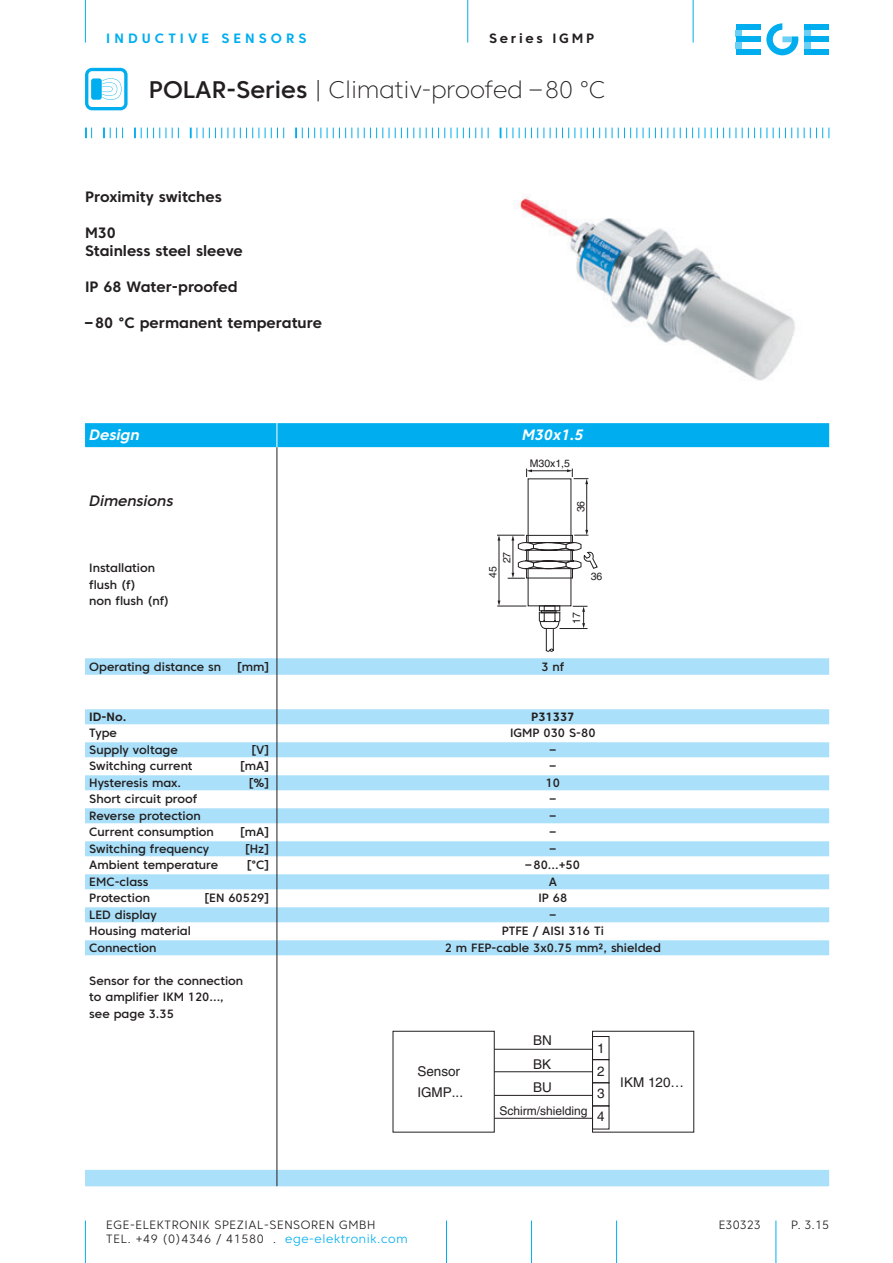
<style>
.page{position:relative;width:893px;height:1263px;background:#fff}
.page>*{position:absolute;margin:0;border:0;box-sizing:border-box;transform-origin:0 0}
.t1{font:200 24px "Core Sans C 25";color:#231f20}
.t2{font:700 15px/18px "Core Sans C 65";color:#231f20}
.t3{font:15px "Core Sans C 65 Bold It";color:#fff}
.t4{font:15px "Core Sans C 55 Medium It";color:#231f20}
.t5{font:13.5px/23.2px "Helv Mac Reg";color:#231f20;text-align:justify}
.t6{font:700 13.5px "Core Sans C 65";letter-spacing:.3em;color:#00aeef}
.t7{font:700 13.5px "Core Sans C 65";letter-spacing:.2em;color:#231f20}
.t8{font:500 12px/16.5px "Core Sans C 55";color:#231f20}
.t9{font:300 12px "Core Sans C 35";letter-spacing:.05em;color:#231f20}
.t10{font:12px "Helv Mac Reg";color:#231f20}
.t11{font:700 12px "Core Sans C 65";color:#231f20}
.t12{font:10.5px "Helv Mac Reg";color:#231f20}
.s1{font-family:"Core Sans C 55";font-weight:500}
.s2{color:#00aeef}
</style>
<div class="page">
<hr style="left:467px;top:0;width:1px;height:43px;background:#00aeef">
<hr style="left:693px;top:0;width:1px;height:43px;background:#00aeef">
<hr style="left:85px;top:0;width:1px;height:43px;background:#00aeef">
<svg style="left:736px;top:30px;width:6px;height:6px"></svg>
<div style="left:804px;top:30px;width:7px;height:6px;background:#6bcff6"></div>
<svg style="left:766px;top:23px;width:32px;height:32px"></svg>
<div style="left:804px;top:24px;width:25px;height:6px;background:#00aeef"></div>
<div style="left:804px;top:36px;width:25px;height:6px;background:#00aeef"></div>
<div style="left:804px;top:49px;width:25px;height:6px;background:#00aeef"></div>
<div style="left:736px;top:24px;width:24px;height:6px;background:#00aeef"></div>
<div style="left:736px;top:36px;width:24px;height:6px;background:#00aeef"></div>
<div style="left:736px;top:49px;width:24px;height:6px;background:#00aeef"></div>
<div style="left:736px;top:42px;width:6px;height:7px;background:#6bcff6"></div>
<div style="left:804px;top:42px;width:7px;height:7px;background:#6bcff6"></div>
<svg style="left:85px;top:128px;width:7px;height:10px"></svg>
<svg style="left:103px;top:128px;width:20px;height:10px"></svg>
<svg style="left:134px;top:128px;width:26px;height:10px"></svg>
<svg style="left:166px;top:128px;width:13px;height:10px"></svg>
<svg style="left:190px;top:128px;width:32px;height:10px"></svg>
<svg style="left:228px;top:128px;width:25px;height:10px"></svg>
<svg style="left:259px;top:128px;width:25px;height:10px"></svg>
<svg style="left:295px;top:128px;width:20px;height:10px"></svg>
<svg style="left:321px;top:128px;width:25px;height:10px"></svg>
<svg style="left:352px;top:128px;width:25px;height:10px"></svg>
<svg style="left:383px;top:128px;width:25px;height:10px"></svg>
<svg style="left:414px;top:128px;width:31px;height:10px"></svg>
<svg style="left:451px;top:128px;width:25px;height:10px"></svg>
<svg style="left:482px;top:128px;width:7px;height:10px"></svg>
<svg style="left:500px;top:128px;width:7px;height:10px"></svg>
<svg style="left:513px;top:128px;width:25px;height:10px"></svg>
<svg style="left:544px;top:128px;width:25px;height:10px"></svg>
<svg style="left:575px;top:128px;width:25px;height:10px"></svg>
<svg style="left:606px;top:128px;width:25px;height:10px"></svg>
<svg style="left:637px;top:128px;width:25px;height:10px"></svg>
<svg style="left:668px;top:128px;width:31px;height:10px"></svg>
<svg style="left:705px;top:128px;width:25px;height:10px"></svg>
<svg style="left:736px;top:128px;width:25px;height:10px"></svg>
<svg style="left:767px;top:128px;width:25px;height:10px"></svg>
<svg style="left:798px;top:128px;width:25px;height:10px"></svg>
<svg style="left:85px;top:68px;width:43px;height:42px"></svg>
<hr style="left:776px;top:1220px;width:1px;height:43px;background:#00aeef">
<hr style="left:616px;top:1220px;width:1px;height:43px;background:#00aeef">
<hr style="left:531px;top:1220px;width:1px;height:43px;background:#00aeef">
<hr style="left:446px;top:1220px;width:1px;height:43px;background:#00aeef">
<hr style="left:85px;top:1220px;width:1px;height:43px;background:#00aeef">
<div style="left:85px;top:423px;width:744px;height:24px;background:#00aeef"></div>
<div style="left:85px;top:658px;width:744px;height:17px;background:#aae0f9"></div>
<div style="left:85px;top:709px;width:744px;height:15px;background:#aae0f9"></div>
<div style="left:85px;top:742px;width:744px;height:15px;background:#aae0f9"></div>
<div style="left:85px;top:775px;width:744px;height:15px;background:#aae0f9"></div>
<div style="left:85px;top:808px;width:744px;height:15px;background:#aae0f9"></div>
<div style="left:85px;top:841px;width:744px;height:15px;background:#aae0f9"></div>
<div style="left:85px;top:874px;width:744px;height:15px;background:#aae0f9"></div>
<div style="left:85px;top:907px;width:744px;height:15px;background:#aae0f9"></div>
<div style="left:85px;top:940px;width:744px;height:15px;background:#aae0f9"></div>
<div style="left:85px;top:1170px;width:744px;height:16px;background:#aae0f9"></div>
<hr style="left:277px;top:447px;width:1px;height:739px;background:#231f20">
<svg style="left:277px;top:423px;width:1px;height:24px"></svg>
<img style="left:514px;top:194px;width:281px;height:187px">
<hr style="left:586px;top:483px;width:1px;height:49px;background:#231f20">
<hr style="left:499px;top:540px;width:1px;height:63px;background:#231f20">
<svg style="left:498px;top:601px;width:28px;height:6px"></svg>
<svg style="left:498px;top:530px;width:100px;height:49px"></svg>
<div style="left:539px;top:605px;width:21px;height:6px;border:1px solid #231f20"></div>
<div style="left:544px;top:605px;width:11px;height:6px;border:1px solid #231f20"></div>
<svg style="left:538px;top:606px;width:49px;height:46px"></svg>
<hr style="left:531px;top:470px;width:37px;height:1px;background:#231f20">
<svg style="left:526px;top:469px;width:6px;height:7px"></svg>
<svg style="left:567px;top:469px;width:21px;height:15px"></svg>
<div style="left:393px;top:1031px;width:102px;height:101px;border:1px solid #231f20"></div>
<div style="left:592px;top:1031px;width:102px;height:101px;border:1px solid #231f20"></div>
<div style="left:592px;top:1036px;width:17px;height:24px;border:1px solid #231f20"></div>
<div style="left:592px;top:1059px;width:17px;height:24px;border:1px solid #231f20"></div>
<div style="left:592px;top:1082px;width:17px;height:24px;border:1px solid #231f20"></div>
<div style="left:592px;top:1105px;width:17px;height:24px;border:1px solid #231f20"></div>
<hr style="left:494px;top:1049px;width:98px;height:1px;background:#231f20">
<hr style="left:494px;top:1071px;width:98px;height:1px;background:#231f20">
<hr style="left:494px;top:1095px;width:98px;height:1px;background:#231f20">
<hr style="left:494px;top:1118px;width:98px;height:1px;background:#231f20">
<p class="t7" style="left:489px;top:33px;width:107px">Series IGMP</p>
<h1 class="t1" style="left:149px;top:80px;width:458px"><span class="s1">POLAR-Series</span> | Climativ-proofed – 80 °C</h1>
<p class="t6" style="left:106px;top:33px;width:202px">INDUCTIVE SENSORS</p>
<p class="t2" style="left:85px;top:189px;width:138px">Proximity switches</p>
<p class="t2" style="left:85px;top:225px;width:159px">M30<br>Stainless steel sleeve</p>
<p class="t2" style="left:85px;top:279px;width:154px">IP 68 Water-proofed</p>
<p class="t2" style="left:85px;top:315px;width:239px">– 80 °C permanent temperature</p>
<p class="t3" style="left:89px;top:429px;width:52px">Design</p>
<p class="t3" style="left:522px;top:429px;width:63px">M30x1.5</p>
<p class="t4" style="left:89px;top:496px;width:86px">Dimensions</p>
<p class="t8" style="left:89px;top:561px;width:82px">Installation flush (f)<br>non flush (nf)</p>
<p class="t12" style="left:530px;top:457px;width:42px">M30x1,5</p>
<p class="t12" style="left:501px;top:563px;width:13px;rotate:-90deg">27</p>
<p class="t12" style="left:575px;top:512px;width:13px;rotate:-90deg">36</p>
<p class="t12" style="left:487px;top:578px;width:13px;rotate:-90deg">45</p>
<p class="t12" style="left:591px;top:570px;width:13px">36</p>
<p class="t12" style="left:570px;top:623px;width:13px;rotate:-90deg">17</p>
<p class="t8" style="left:89px;top:660px;width:133px">Operating distance sn</p>
<p class="t8" style="left:237px;top:660px;width:34px">[mm]</p>
<p class="t8" style="left:541px;top:660px;width:24px">3 nf</p>
<p class="t11" style="left:89px;top:712px;width:39px">ID-No.</p>
<p class="t11" style="left:531px;top:712px;width:45px">P31337</p>
<p class="t8" style="left:89px;top:726px;width:29px">Type</p>
<p class="t8" style="left:510px;top:726px;width:87px">IGMP 030 S-80</p>
<p class="t8" style="left:89px;top:743px;width:90px">Supply voltage</p>
<p class="t8" style="left:251px;top:743px;width:20px">[V]</p>
<p class="t8" style="left:550px;top:743px;width:7px">–</p>
<p class="t8" style="left:89px;top:759px;width:105px">Switching current</p>
<p class="t8" style="left:240px;top:759px;width:31px">[mA]</p>
<p class="t8" style="left:550px;top:759px;width:7px">–</p>
<p class="t8" style="left:89px;top:776px;width:93px">Hysteresis max.</p>
<p class="t8" style="left:248px;top:776px;width:23px">[%]</p>
<p class="t8" style="left:546px;top:776px;width:16px">10</p>
<p class="t8" style="left:89px;top:792px;width:109px">Short circuit proof</p>
<p class="t8" style="left:550px;top:792px;width:7px">–</p>
<p class="t8" style="left:89px;top:809px;width:113px">Reverse protection</p>
<p class="t8" style="left:550px;top:809px;width:7px">–</p>
<p class="t8" style="left:89px;top:825px;width:126px">Current consumption</p>
<p class="t8" style="left:240px;top:825px;width:31px">[mA]</p>
<p class="t8" style="left:550px;top:825px;width:7px">–</p>
<p class="t8" style="left:89px;top:842px;width:121px">Switching frequency</p>
<p class="t8" style="left:245px;top:842px;width:26px">[Hz]</p>
<p class="t8" style="left:550px;top:842px;width:7px">–</p>
<p class="t8" style="left:89px;top:858px;width:131px">Ambient temperature</p>
<p class="t8" style="left:246px;top:858px;width:25px">[°C]</p>
<p class="t8" style="left:526px;top:858px;width:56px">– 80...+50</p>
<p class="t8" style="left:89px;top:875px;width:61px">EMC-class</p>
<p class="t8" style="left:549px;top:875px;width:10px">A</p>
<p class="t8" style="left:89px;top:891px;width:62px">Protection</p>
<p class="t8" style="left:204px;top:891px;width:67px">[EN 60529]</p>
<p class="t8" style="left:538px;top:891px;width:30px">IP 68</p>
<p class="t8" style="left:89px;top:908px;width:69px">LED display</p>
<p class="t8" style="left:550px;top:908px;width:7px">–</p>
<p class="t8" style="left:89px;top:924px;width:103px">Housing material</p>
<p class="t8" style="left:502px;top:924px;width:104px">PTFE / AISI 316 Ti</p>
<p class="t8" style="left:89px;top:941px;width:69px">Connection</p>
<p class="t8" style="left:445px;top:941px;width:218px">2 m FEP-cable 3x0.75 mm², shielded</p>
<p class="t8" style="left:89px;top:974px;width:155px">Sensor for the connection to amplifier IKM 120..., see page 3.35</p>
<p class="t5" style="left:417px;top:1062px;width:47px;line-height:21px">Sensor<br>IGMP...</p>
<p class="t5" style="left:533px;top:1030px;width:20px">BN BK BU</p>
<p class="t10" style="left:499px;top:1106px;width:90px">Schirm/shielding</p>
<p class="t5" style="left:597px;top:1038px;width:9px">1</p>
<p class="t5" style="left:597px;top:1061px;width:9px;line-height:22.8px">2<br>3<br>4</p>
<p class="t5" style="left:620px;top:1072px;width:65px">IKM 120…</p>
<p class="t9" style="left:106px;top:1220px;width:271px">EGE-ELEKTRONIK SPEZIAL-SENSOREN GMBH</p>
<p class="t9" style="left:791px;top:1220px;width:39px">P. 3.15</p>
<p class="t9" style="left:106px;top:1234px;width:303px">TEL. +49 (0)4346 / 41580 . <span class="s2">ege-elektronik.com</span></p>
<p class="t9" style="left:719px;top:1220px;width:43px">E30323</p>
</div>
